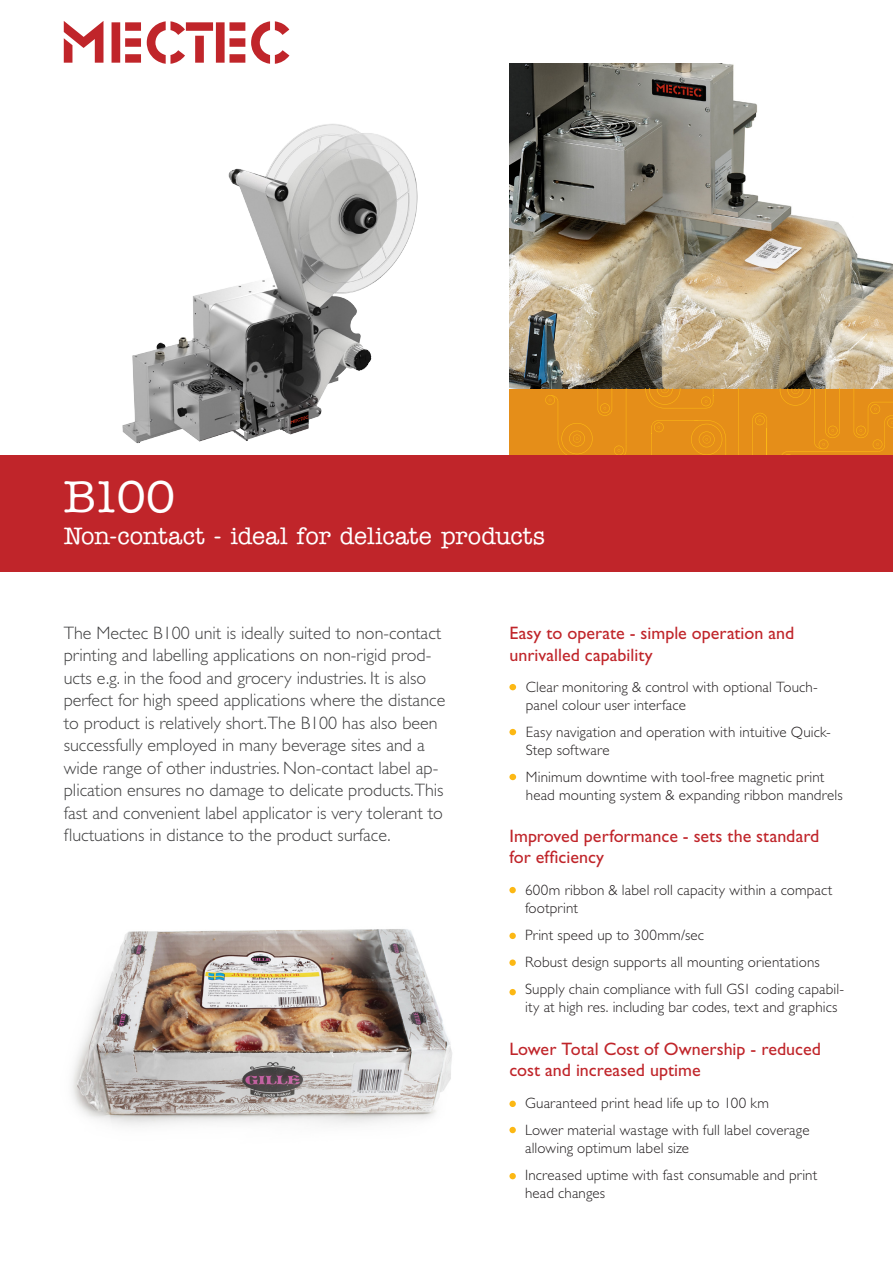
<style>
.page{position:relative;width:893px;height:1263px;background:#fff}
.page>*{position:absolute;margin:0;border:0;box-sizing:border-box;transform-origin:0 0}
.Headline_American{font:500 45px "American Typewriter Std";color:#fff}
.Headline_American-2{font:500 24px "American Typewriter Std";letter-spacing:-.005em;color:#fff}
.Brödtext{font:300 18px/22.5px "Gill Sans Std";color:#3e3e3f}
.t1{font:18px/21.6px "Gill Sans Std";color:#c0252a}
.t2{font:300 15px/18px "Gill Sans Std";letter-spacing:.01em;color:#231f20}
</style>
<div class="page">
<svg style="left:64px;top:21px;width:39px;height:42px"></svg>
<svg style="left:112px;top:22px;width:29px;height:41px"></svg>
<svg style="left:147px;top:21px;width:98px;height:43px"></svg>
<svg style="left:251px;top:21px;width:38px;height:43px"></svg>
<img style="left:509px;top:64px;width:384px;height:325px">
<img style="left:0;top:118px;width:538px;height:338px">
<div style="left:509px;top:389px;width:384px;height:67px;background:#e58e19"></div>
<svg style="left:738px;top:389px;width:1px;height:67px"></svg>
<svg style="left:752px;top:413px;width:16px;height:43px"></svg>
<svg style="left:545px;top:389px;width:82px;height:67px"></svg>
<svg style="left:645px;top:389px;width:69px;height:19px"></svg>
<svg style="left:780px;top:389px;width:113px;height:67px"></svg>
<svg style="left:651px;top:420px;width:75px;height:36px"></svg>
<div style="left:0;top:456px;width:893px;height:116px;background:#c0252a"></div>
<img style="left:72px;top:929px;width:380px;height:197px">
<div style="left:509px;top:684px;width:7px;height:6px;background:#fcb814;border-radius:50%"></div>
<div style="left:509px;top:729px;width:7px;height:6px;background:#fcb814;border-radius:50%"></div>
<div style="left:509px;top:774px;width:7px;height:6px;background:#fcb814;border-radius:50%"></div>
<div style="left:509px;top:1173px;width:7px;height:6px;background:#fcb814;border-radius:50%"></div>
<div style="left:509px;top:1127px;width:7px;height:6px;background:#fcb814;border-radius:50%"></div>
<div style="left:509px;top:1101px;width:7px;height:6px;background:#fcb814;border-radius:50%"></div>
<div style="left:509px;top:887px;width:7px;height:6px;background:#fcb814;border-radius:50%"></div>
<div style="left:509px;top:933px;width:7px;height:6px;background:#fcb814;border-radius:50%"></div>
<div style="left:509px;top:959px;width:7px;height:7px;background:#fcb814;border-radius:50%"></div>
<div style="left:509px;top:989px;width:7px;height:6px;background:#fcb814;border-radius:50%"></div>
<p class="Headline_American" style="left:64px;top:472px;width:113px">B100</p>
<p class="Headline_American-2" style="left:64px;top:522px;width:483px">Non-contact - ideal for delicate products</p>
<p class="Brödtext" style="left:64px;top:622px;width:383px">The Mectec B100 unit is ideally suited to non-contact printing and labelling applications on non-rigid prod&shy;ucts e.g. in the food and grocery industries. It is also perfect for high speed applications where the distance to product is relatively short.The B100 has also been successfully employed in many beverage sites and a wide range of other industries. Non-contact label ap&shy;plication ensures no damage to delicate products.This fast and convenient label applicator is very tolerant to fluctuations in distance to the product surface.</p>
<p class="t1" style="left:509px;top:622px;width:286px">Easy to operate - simple operation and unrivalled capability</p>
<p class="t2" style="left:526px;top:678px;width:294px">Clear monitoring &amp; control with optional Touch&shy;panel colour user interface</p>
<p class="t2" style="left:526px;top:723px;width:307px">Easy navigation and operation with intuitive Quick-<br>Step software</p>
<p class="t2" style="left:526px;top:768px;width:318px">Minimum downtime with tool-free magnetic print head mounting system &amp; expanding ribbon mandrels</p>
<p class="t1" style="left:509px;top:825px;width:311px">Improved performance - sets the standard for efficiency</p>
<p class="t2" style="left:525px;top:881px;width:309px">600m ribbon &amp; label roll capacity within a compact footprint</p>
<p class="t2" style="left:525px;top:926px;width:181px">Print speed up to 300mm/sec</p>
<p class="t2" style="left:525px;top:953px;width:296px">Robust design supports all mounting orientations</p>
<p class="t2" style="left:525px;top:980px;width:321px">Supply chain compliance with full GS1 coding capabil&shy;ity at high res. including bar codes, text and graphics</p>
<p class="t1" style="left:509px;top:1038px;width:313px">Lower Total Cost of Ownership - reduced cost and increased uptime</p>
<p class="t2" style="left:525px;top:1094px;width:245px">Guaranteed print head life up to 100 km</p>
<p class="t2" style="left:525px;top:1121px;width:286px">Lower material wastage with full label coverage allowing optimum label size</p>
<p class="t2" style="left:525px;top:1166px;width:294px">Increased uptime with fast consumable and print head changes</p>
</div>
